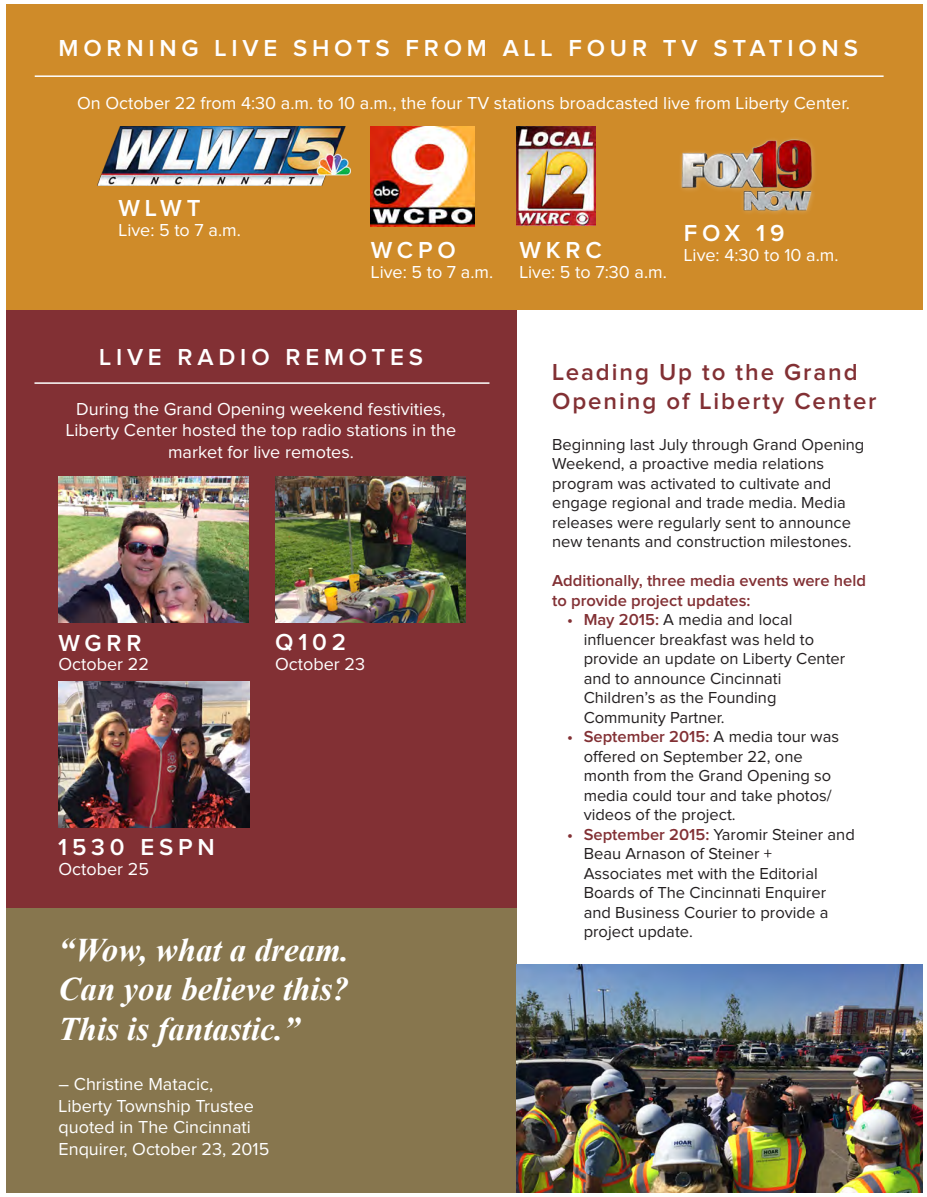
<style>
.page{position:relative;width:927px;height:1197px;background:#fff}
.page>*{position:absolute;margin:0;border:0;box-sizing:border-box;transform-origin:0 0}
.t1{font:italic 700 33px "Times New Roman";color:#fff}
.t2{font:600 24px "Proxima Nova";letter-spacing:.2em;color:#fff}
.t3{font:600 24px/28.8px "Proxima Nova";letter-spacing:.08em;color:#823034}
.t4{font:18px/21.6px "Proxima Nova";color:#fff;text-align:center}
.t5{font:16.5px/19.5px "Proxima Nova";color:#231f20}
.t6{font:600 16.5px/19.5px "Proxima Nova";color:#823034}
.s1{font-weight:600;color:#823034}
.s2{font-weight:400;color:#231f20}
</style>
<div class="page">
<div style="left:6px;top:709px;width:510px;height:483px;background:#87764e"></div>
<div style="left:6px;top:310px;width:510px;height:597px;background:#823034"></div>
<div style="left:6px;top:4px;width:916px;height:306px;background:#cf8b29"></div>
<hr style="left:35px;top:75px;width:849px;height:2px;background:#fff">
<hr style="left:34px;top:382px;width:455px;height:2px;background:#fff">
<img style="left:231px;top:477px;width:18px;height:146px">
<img style="left:275px;top:476px;width:190px;height:146px">
<img style="left:231px;top:681px;width:18px;height:146px">
<img style="left:516px;top:965px;width:406px;height:227px">
<img style="left:231px;top:127px;width:120px;height:58px">
<img style="left:371px;top:127px;width:104px;height:100px">
<img style="left:517px;top:127px;width:78px;height:99px">
<img style="left:680px;top:138px;width:135px;height:75px">
<img style="left:6px;top:75px;width:225px;height:1118px">
<p class="t2" style="left:58px;top:37px;width:801px">MORNING LIVE SHOTS FROM ALL FOUR TV STATIONS</p>
<p class="t4" style="left:77px;top:93px;width:774px">On October 22 from 4:30 a.m. to 10 a.m., the four TV stations broadcasted live from Liberty Center.</p>
<p class="t2" style="left:118px;top:197px;width:84px">WLWT</p>
<p class="t4" style="left:118px;top:220px;width:124px">Live: 5 to 7 a.m.</p>
<p class="t2" style="left:371px;top:239px;width:86px">WCPO</p>
<p class="t4" style="left:371px;top:262px;width:124px">Live: 5 to 7 a.m.</p>
<p class="t2" style="left:684px;top:223px;width:102px">FOX 19</p>
<p class="t2" style="left:519px;top:239px;width:84px">WKRC</p>
<p class="t4" style="left:684px;top:245px;width:156px">Live: 4:30 to 10 a.m.</p>
<p class="t4" style="left:519px;top:262px;width:149px">Live: 5 to 7:30 a.m.</p>
<p class="t2" style="left:99px;top:346px;width:325px">LIVE RADIO REMOTES</p>
<p class="t4" style="left:66px;top:399px;width:392px">During the Grand Opening weekend festivities,<br>Liberty Center hosted the top radio stations in the market for live remotes.</p>
<p class="t2" style="left:58px;top:632px;width:84px">WGRR</p>
<p class="t2" style="left:275px;top:631px;width:72px">Q102</p>
<p class="t4" style="left:58px;top:654px;width:92px">October 22</p>
<p class="t4" style="left:275px;top:654px;width:91px">October 23</p>
<p class="t2" style="left:58px;top:836px;width:158px">1530 ESPN</p>
<p class="t4" style="left:58px;top:859px;width:92px">October 25</p>
<p class="t1" style="left:58px;top:927px;width:292px">“Wow, what a dream.</p>
<p class="t1" style="left:58px;top:966px;width:292px">Can you believe this?</p>
<p class="t1" style="left:58px;top:1006px;width:243px">This is fantastic.”</p>
<p class="t4" style="left:58px;top:1074px;width:156px">– Christine Matacic,</p>
<p class="t4" style="left:58px;top:1096px;width:197px">Liberty Township Trustee</p>
<p class="t4" style="left:58px;top:1117px;width:194px">quoted in The Cincinnati</p>
<p class="t4" style="left:58px;top:1139px;width:212px">Enquirer, October 23, 2015</p>
<p class="t3" style="left:552px;top:358px;width:326px">Leading Up to the Grand<br>Opening of Liberty Center</p>
<p class="t5" style="left:552px;top:435px;width:314px">Beginning last July through Grand Opening Weekend, a proactive media relations program was activated to cultivate and engage regional and trade media. Media releases were regularly sent to announce new tenants and construction milestones.</p>
<p class="t6" style="left:552px;top:572px;width:315px">Additionally, three media events were held to provide project updates:</p>
<p class="t5" style="left:567px;top:611px;width:227px"><span class="s1">• May 2015:</span> A media and local</p>
<p class="t5" style="left:584px;top:630px;width:232px">influencer breakfast was held to</p>
<p class="t5" style="left:584px;top:650px;width:263px">provide an update on Liberty Center</p>
<p class="t5" style="left:584px;top:669px;width:199px">and to announce Cincinnati</p>
<p class="t5" style="left:584px;top:689px;width:194px">Children’s as the Founding</p>
<p class="t5" style="left:584px;top:708px;width:143px">Community Partner.</p>
<p class="t6" style="left:567px;top:728px;width:273px">• September 2015: <span class="s2">A media tour was</span></p>
<p class="t5" style="left:584px;top:747px;width:221px">offered on September 22, one</p>
<p class="t5" style="left:584px;top:767px;width:249px">month from the Grand Opening so</p>
<p class="t5" style="left:584px;top:786px;width:250px">media could tour and take photos/</p>
<p class="t5" style="left:584px;top:806px;width:154px">videos of the project.</p>
<p class="t5" style="left:567px;top:825px;width:289px"><span class="s1">• September 2015:</span> Yaromir Steiner and</p>
<p class="t5" style="left:584px;top:845px;width:190px">Beau Arnason of Steiner +</p>
<p class="t5" style="left:584px;top:864px;width:236px">Associates met with the Editorial</p>
<p class="t5" style="left:584px;top:884px;width:244px">Boards of The Cincinnati Enquirer</p>
<p class="t5" style="left:584px;top:903px;width:246px">and Business Courier to provide a</p>
<p class="t5" style="left:584px;top:923px;width:111px">project update.</p>
</div>
